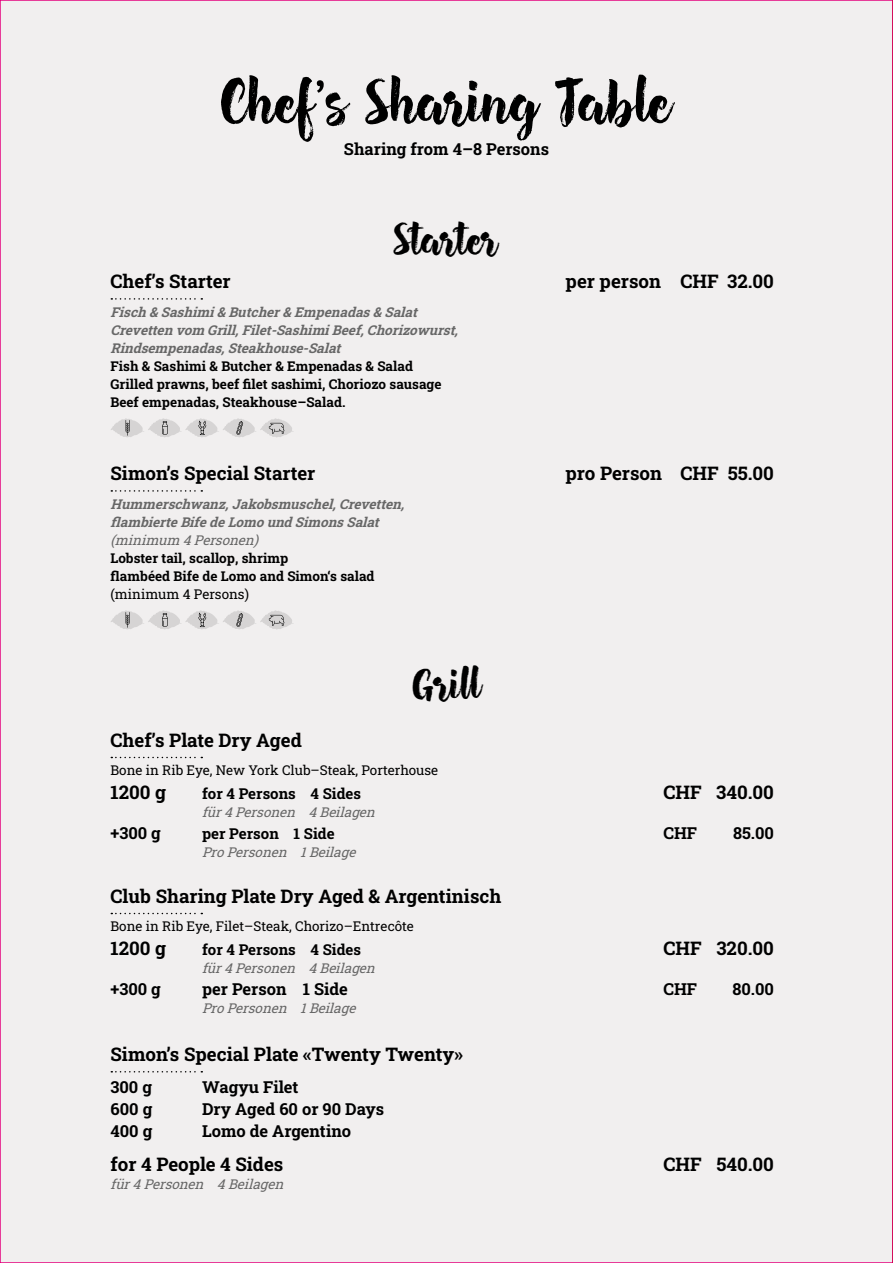
<style>
.page{position:relative;width:893px;height:1263px;background:#fff}
.page>*{position:absolute;margin:0;border:0;box-sizing:border-box;transform-origin:0 0}
.t1{font:60px "Raul 5 Regular";color:#000}
.t2{font:42px "Raul 5 Regular";color:#000}
.t3{font:700 18.75px "Roboto Slab";color:#000}
.t4{font:700 16.5px "Roboto Slab";color:#000}
.t5{font:700 15px "Roboto Slab";color:#000}
.t6{font:italic 700 13.5px/18px "Roboto Slab";color:#6e6e6e}
.t7{font:700 13.5px/18px "Roboto Slab";color:#000}
.t8{font:italic 13.5px "Roboto Slab";color:#6e6e6e}
.t9{font:13.5px "Roboto Slab";color:#000}
.s1{font-family:"PT Sans"}
</style>
<div class="page">
<div style="left:0;top:0;width:893px;height:1263px;background:#f1efef;border:2px solid #e5007d"></div>
<h1 class="t1" style="left:221px;top:75px;width:453px">Chef<span class="s1">’</span>s Sharing Table</h1>
<p class="t4" style="left:344px;top:138px;width:207px">Sharing from 4–8 Persons</p>
<h2 class="t2" style="left:395px;top:220px;width:105px">Starter</h2>
<p class="t3" style="left:111px;top:268px;width:122px">Chef’s Starter</p>
<p class="t3" style="left:566px;top:268px;width:210px">per person CHF 32.00</p>
<p class="t6" style="left:111px;top:302px;width:354px">Fisch&amp;Sashimi&amp;Butcher&amp;Empenadas&amp;Salat<br>Crevettenvom Grill,Filet-SashimiBeef,Chorizowurst,<br>Rindsempenadas,Steakhouse-Salat</p>
<p class="t7" style="left:111px;top:356px;width:332px">Fish &amp; Sashimi &amp; Butcher &amp; Empenadas &amp; Salad<br>Grilled prawns, beef filet sashimi, Choriozo sausage<br>Beef empenadas, Steakhouse–Salad.</p>
<p class="t3" style="left:111px;top:460px;width:206px">Simon’s Special Starter</p>
<p class="t3" style="left:566px;top:460px;width:210px">pro Person CHF 55.00</p>
<p class="t6" style="left:111px;top:494px;width:300px">Hummerschwanz,Jakobsmuschel,Crevetten, flambierteBifedeLomoundSimonsSalat</p>
<p class="t8" style="left:111px;top:530px;width:154px">(minimum 4Personen)</p>
<p class="t7" style="left:111px;top:548px;width:266px">Lobster tail, scallop, shrimp<br>flambéed Bife de Lomo and Simon‘s salad</p>
<p class="t9" style="left:111px;top:584px;width:140px">(minimum 4 Persons)</p>
<h2 class="t2" style="left:412px;top:665px;width:73px">Grill</h2>
<p class="t3" style="left:111px;top:727px;width:193px">Chef’s Plate Dry Aged</p>
<p class="t9" style="left:111px;top:761px;width:329px">Bone in Rib Eye, New York Club–Steak, Porterhouse</p>
<p class="t3" style="left:111px;top:779px;width:57px">1200 g</p>
<p class="t5" style="left:202px;top:783px;width:160px">for 4 Persons 4 Sides</p>
<p class="t3" style="left:663px;top:779px;width:112px">CHF 340.00</p>
<p class="t8" style="left:202px;top:803px;width:179px">für4Personen 4Beilagen</p>
<p class="t4" style="left:111px;top:822px;width:52px">+300 g</p>
<p class="t5" style="left:202px;top:823px;width:134px">per Person 1 Side</p>
<p class="t4" style="left:663px;top:822px;width:35px">CHF</p>
<p class="t4" style="left:733px;top:822px;width:42px">85.00</p>
<p class="t8" style="left:202px;top:843px;width:160px">ProPersonen 1Beilage</p>
<p class="t3" style="left:111px;top:883px;width:392px">Club Sharing Plate Dry Aged &amp; Argentinisch</p>
<p class="t9" style="left:111px;top:917px;width:305px">Bone in Rib Eye, Filet–Steak, Chorizo–Entrecôte</p>
<p class="t3" style="left:111px;top:935px;width:57px">1200 g</p>
<p class="t5" style="left:202px;top:939px;width:160px">for 4 Persons 4 Sides</p>
<p class="t3" style="left:663px;top:935px;width:112px">CHF 320.00</p>
<p class="t8" style="left:202px;top:959px;width:179px">für4Personen 4Beilagen</p>
<p class="t4" style="left:111px;top:978px;width:52px">+300 g</p>
<p class="t4" style="left:202px;top:978px;width:147px">per Person 1 Side</p>
<p class="t4" style="left:663px;top:978px;width:35px">CHF</p>
<p class="t4" style="left:732px;top:978px;width:43px">80.00</p>
<p class="t8" style="left:202px;top:999px;width:160px">ProPersonen 1Beilage</p>
<p class="t3" style="left:111px;top:1041px;width:354px">Simon’s Special Plate «Twenty Twenty»</p>
<p class="t4" style="left:111px;top:1076px;width:43px">300 g</p>
<p class="t4" style="left:202px;top:1076px;width:98px">Wagyu Filet</p>
<p class="t4" style="left:111px;top:1098px;width:43px">600 g</p>
<p class="t4" style="left:202px;top:1098px;width:184px">Dry Aged 60 or 90 Days</p>
<p class="t4" style="left:111px;top:1119px;width:43px">400 g</p>
<p class="t4" style="left:202px;top:1119px;width:151px">Lomo de Argentino</p>
<p class="t3" style="left:111px;top:1151px;width:174px">for 4 People 4 Sides</p>
<p class="t3" style="left:663px;top:1151px;width:112px">CHF 540.00</p>
<p class="t8" style="left:111px;top:1175px;width:179px">für4Personen 4Beilagen</p>
</div>
